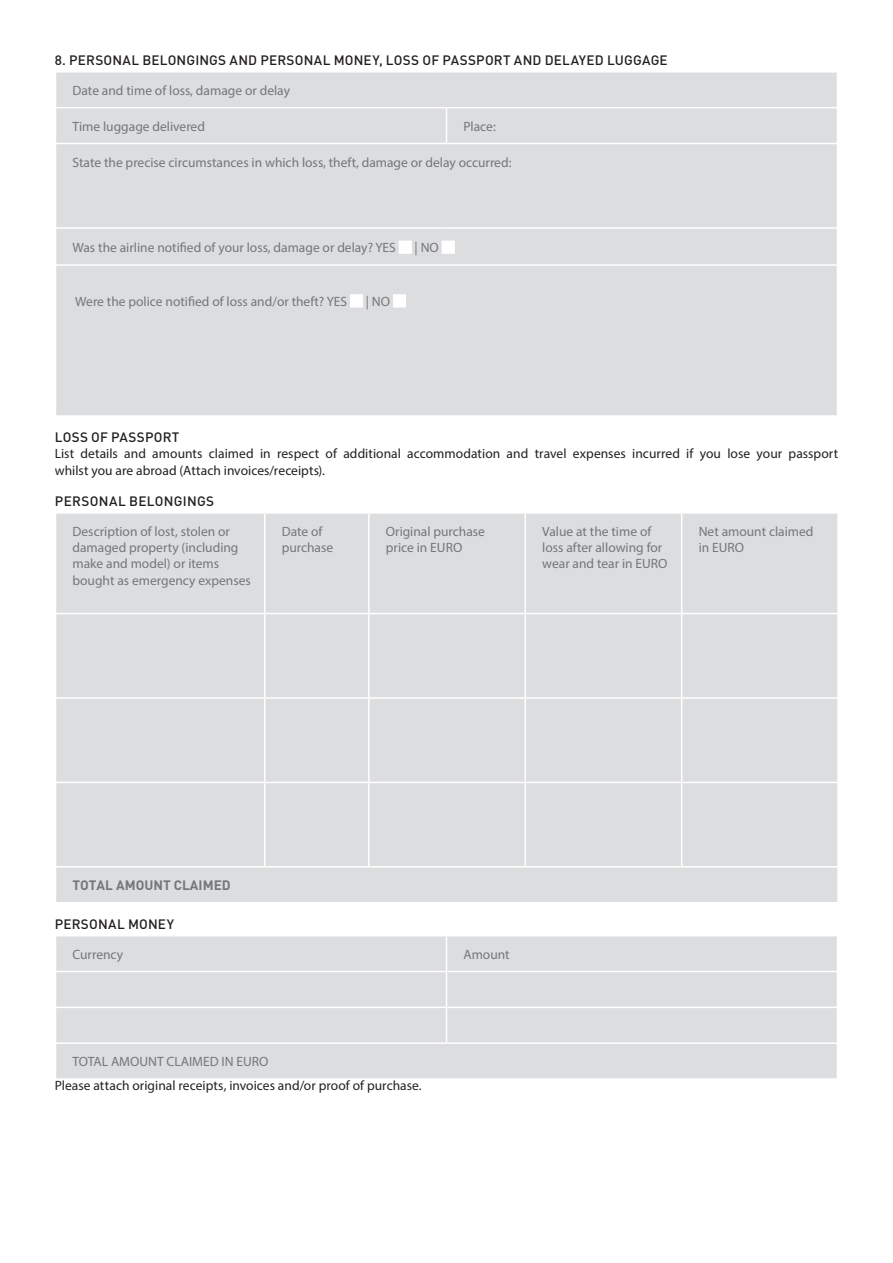
<style>
.page{position:relative;width:893px;height:1263px;background:#fff}
.page>*{position:absolute;margin:0;border:0;box-sizing:border-box;transform-origin:0 0}
.Paragraph_Tables_AUD{font:13.5px/16.2px "Myriad Pro";color:#757679}
.Text{font:13.5px/16.2px "Myriad Pro";letter-spacing:.005em;color:#231f20}
.Text-2{font:500 13.5px "DIN Pro";letter-spacing:.015em;color:#231f20}
.Paragraph_Style_1{font:13.5px "Myriad Pro";color:#757679}
.Paragraph_Tables_AUD-2{font:700 13.5px "DIN Pro";color:#757679}
</style>
<div class="page">
<div style="left:56px;top:73px;width:781px;height:342px;background:#dcdddf"></div>
<hr style="left:55px;top:107px;width:391px;height:1px;background:#fff">
<hr style="left:446px;top:107px;width:392px;height:1px;background:#fff">
<hr style="left:55px;top:143px;width:391px;height:1px;background:#fff">
<hr style="left:446px;top:143px;width:392px;height:1px;background:#fff">
<hr style="left:55px;top:227px;width:391px;height:2px;background:#fff">
<hr style="left:446px;top:227px;width:392px;height:2px;background:#fff">
<hr style="left:55px;top:264px;width:391px;height:2px;background:#fff">
<hr style="left:446px;top:264px;width:392px;height:2px;background:#fff">
<hr style="left:446px;top:108px;width:1px;height:35px;background:#fff">
<div style="left:399px;top:241px;width:13px;height:13px;background:#fff"></div>
<div style="left:442px;top:241px;width:13px;height:13px;background:#fff"></div>
<div style="left:350px;top:294px;width:13px;height:13px;background:#fff"></div>
<div style="left:393px;top:294px;width:13px;height:13px;background:#fff"></div>
<div style="left:56px;top:514px;width:781px;height:388px;background:#dcdddf"></div>
<hr style="left:264px;top:514px;width:1px;height:99px;background:#fff">
<hr style="left:368px;top:514px;width:2px;height:99px;background:#fff">
<hr style="left:524px;top:514px;width:2px;height:99px;background:#fff">
<hr style="left:681px;top:514px;width:1px;height:99px;background:#fff">
<hr style="left:55px;top:613px;width:210px;height:1px;background:#fff">
<hr style="left:265px;top:613px;width:104px;height:1px;background:#fff">
<hr style="left:264px;top:614px;width:1px;height:83px;background:#fff">
<hr style="left:369px;top:613px;width:156px;height:1px;background:#fff">
<hr style="left:368px;top:614px;width:2px;height:83px;background:#fff">
<hr style="left:525px;top:613px;width:157px;height:1px;background:#fff">
<hr style="left:524px;top:614px;width:2px;height:83px;background:#fff">
<hr style="left:682px;top:613px;width:157px;height:1px;background:#fff">
<hr style="left:681px;top:614px;width:1px;height:83px;background:#fff">
<hr style="left:55px;top:697px;width:210px;height:2px;background:#fff">
<hr style="left:265px;top:697px;width:104px;height:2px;background:#fff">
<hr style="left:264px;top:699px;width:1px;height:83px;background:#fff">
<hr style="left:369px;top:697px;width:156px;height:2px;background:#fff">
<hr style="left:368px;top:699px;width:2px;height:83px;background:#fff">
<hr style="left:525px;top:697px;width:157px;height:2px;background:#fff">
<hr style="left:524px;top:699px;width:2px;height:83px;background:#fff">
<hr style="left:682px;top:697px;width:157px;height:2px;background:#fff">
<hr style="left:681px;top:699px;width:1px;height:83px;background:#fff">
<hr style="left:55px;top:782px;width:210px;height:1px;background:#fff">
<hr style="left:265px;top:782px;width:104px;height:1px;background:#fff">
<hr style="left:264px;top:783px;width:1px;height:83px;background:#fff">
<hr style="left:369px;top:782px;width:156px;height:1px;background:#fff">
<hr style="left:368px;top:783px;width:2px;height:83px;background:#fff">
<hr style="left:525px;top:782px;width:157px;height:1px;background:#fff">
<hr style="left:524px;top:783px;width:2px;height:83px;background:#fff">
<hr style="left:682px;top:782px;width:157px;height:1px;background:#fff">
<hr style="left:681px;top:783px;width:1px;height:83px;background:#fff">
<hr style="left:55px;top:866px;width:210px;height:2px;background:#fff">
<hr style="left:265px;top:866px;width:104px;height:2px;background:#fff">
<hr style="left:369px;top:866px;width:156px;height:2px;background:#fff">
<hr style="left:525px;top:866px;width:157px;height:2px;background:#fff">
<hr style="left:682px;top:866px;width:157px;height:2px;background:#fff">
<div style="left:56px;top:936px;width:781px;height:142px;background:#dcdddf"></div>
<hr style="left:446px;top:936px;width:1px;height:35px;background:#fff">
<hr style="left:55px;top:971px;width:391px;height:1px;background:#fff">
<hr style="left:446px;top:971px;width:392px;height:1px;background:#fff">
<hr style="left:446px;top:972px;width:1px;height:34px;background:#fff">
<hr style="left:55px;top:1006px;width:391px;height:2px;background:#fff">
<hr style="left:446px;top:1006px;width:392px;height:2px;background:#fff">
<hr style="left:446px;top:1008px;width:1px;height:34px;background:#fff">
<hr style="left:55px;top:1042px;width:391px;height:2px;background:#fff">
<hr style="left:446px;top:1042px;width:392px;height:2px;background:#fff">
<p class="Text-2" style="left:55px;top:49px;width:614px">8. PERSONAL BELONGINGS AND PERSONAL MONEY, LOSS OF PASSPORT AND DELAYED LUGGAGE</p>
<p class="Paragraph_Tables_AUD" style="left:73px;top:82px;width:219px">Date and time of loss, damage or delay</p>
<p class="Paragraph_Tables_AUD" style="left:73px;top:118px;width:134px">Time luggage delivered</p>
<p class="Paragraph_Tables_AUD" style="left:463px;top:118px;width:34px">Place:</p>
<p class="Paragraph_Tables_AUD" style="left:73px;top:154px;width:440px">State the precise circumstances in which loss, theft, damage or delay occurred:</p>
<p class="Paragraph_Tables_AUD" style="left:73px;top:239px;width:325px">Was the airline notified of your loss, damage or delay? YES</p>
<p class="Paragraph_Tables_AUD" style="left:415px;top:239px;width:26px">| NO</p>
<p class="Paragraph_Style_1" style="left:75px;top:293px;width:273px">Were the police notified of loss and/or theft? YES</p>
<p class="Paragraph_Style_1" style="left:366px;top:293px;width:26px">| NO</p>
<p class="Text-2" style="left:55px;top:426px;width:126px">LOSS OF PASSPORT</p>
<p class="Text" style="left:55px;top:446px;width:785px">List details and amounts claimed in respect of additional accommodation and travel expenses incurred if you lose your passport whilst you are abroad (Attach invoices/receipts).</p>
<p class="Text-2" style="left:55px;top:490px;width:161px">PERSONAL BELONGINGS</p>
<p class="Paragraph_Tables_AUD" style="left:73px;top:523px;width:180px">Description of lost, stolen or damaged property (including make and model) or items bought as emergency expenses</p>
<p class="Paragraph_Tables_AUD" style="left:282px;top:523px;width:53px">Date of purchase</p>
<p class="Paragraph_Tables_AUD" style="left:386px;top:523px;width:101px">Original purchase price in EURO</p>
<p class="Paragraph_Tables_AUD" style="left:542px;top:523px;width:127px">Value at the time of loss after allowing for wear and tear in EURO</p>
<p class="Paragraph_Tables_AUD" style="left:699px;top:523px;width:116px">Net amount claimed in EURO</p>
<p class="Paragraph_Tables_AUD-2" style="left:73px;top:874px;width:160px">TOTAL AMOUNT CLAIMED</p>
<p class="Text-2" style="left:55px;top:913px;width:121px">PERSONAL MONEY</p>
<p class="Paragraph_Tables_AUD" style="left:73px;top:946px;width:52px">Currency</p>
<p class="Paragraph_Tables_AUD" style="left:463px;top:946px;width:48px">Amount</p>
<p class="Paragraph_Tables_AUD" style="left:73px;top:1053px;width:198px">TOTAL AMOUNT CLAIMED IN EURO</p>
<p class="Text" style="left:55px;top:1077px;width:368px">Please attach original receipts, invoices and/or proof of purchase.</p>
</div>
